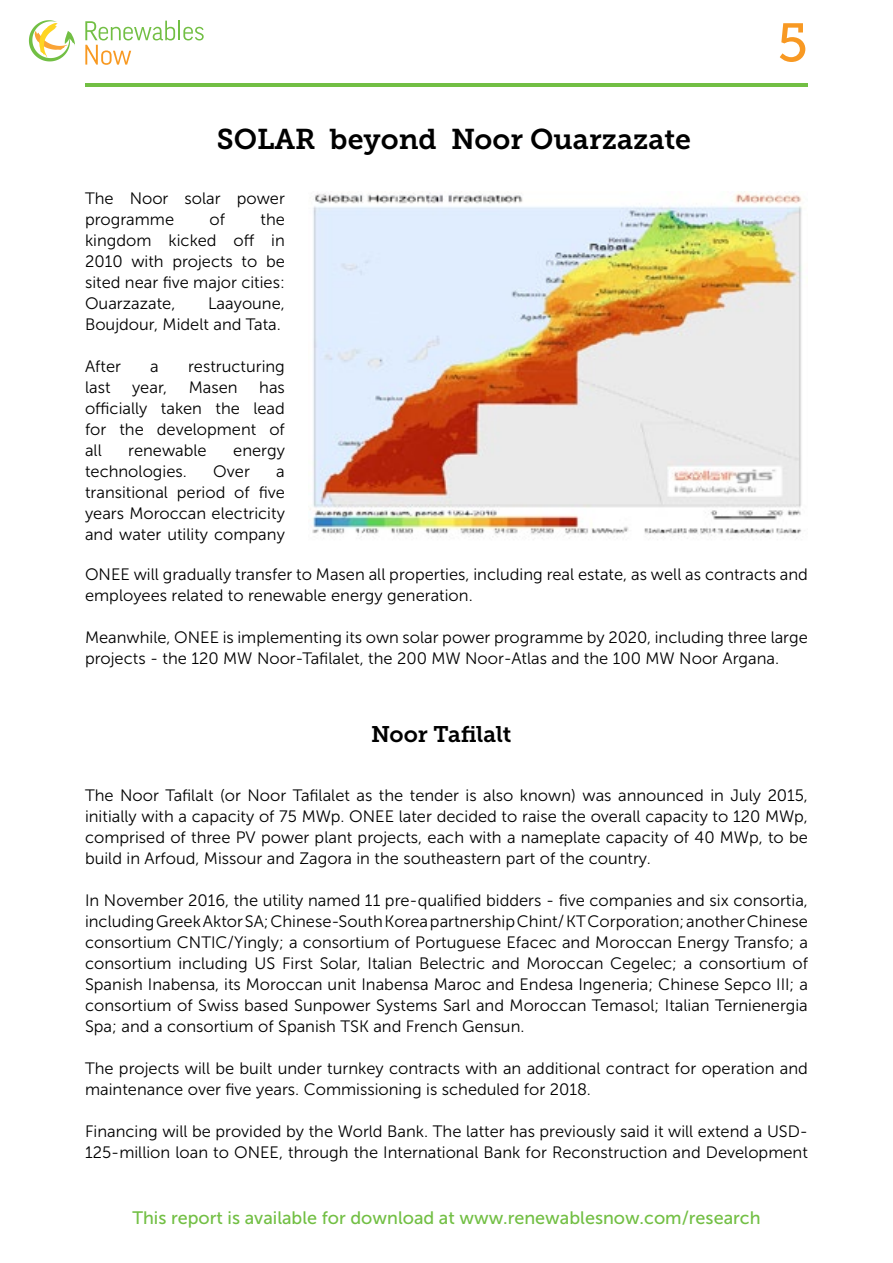
<style>
.page{position:relative;width:893px;height:1263px;background:#fff}
.page>*{position:absolute;margin:0;border:0;box-sizing:border-box;transform-origin:0 0}
.t1{font:54px "Museo Slab 500";color:#f89923}
.t2{font:28.5px "Museo Slab 700";color:#000}
.t3{font:22.5px "Museo Slab 700";color:#000}
.t4{font:18px "Museo Sans 500";color:#72bf44}
.Body{font:16.5px/21px "Museo Sans 300";color:#000}
</style>
<div class="page">
<hr style="left:85px;top:83px;width:723px;height:4px;background:#72bf44">
<svg style="left:85px;top:21px;width:119px;height:44px"></svg>
<svg style="left:29px;top:20px;width:46px;height:41px"></svg>
<img style="left:310px;top:192px;width:498px;height:347px">
<h1 class="t1" style="left:777px;top:13px;width:32px">5</h1>
<p class="t2" style="left:217px;top:123px;width:476px">SOLAR beyond Noor Ouarzazate</p>
<p class="Body" style="left:85px;top:188px;width:201px">The Noor solar power programme</p>
<p class="Body" style="left:210px;top:209px;width:17px">of</p>
<p class="Body" style="left:85px;top:209px;width:201px;text-align:justify;text-indent:175px">the kingdom kicked off in 2010 with projects to be sited near five major cities:<br>Ouarzazate,</p>
<p class="Body" style="left:85px;top:293px;width:201px;text-align:right">Laayoune,<br>Boujdour, Midelt and Tata.</p>
<p class="Body" style="left:85px;top:356px;width:37px">After</p>
<p class="Body" style="left:150px;top:356px;width:10px">a</p>
<p class="Body" style="left:188px;top:356px;width:98px">restructuring</p>
<p class="Body" style="left:85px;top:377px;width:27px">last</p>
<p class="Body" style="left:132px;top:377px;width:37px">year,</p>
<p class="Body" style="left:189px;top:377px;width:50px">Masen</p>
<p class="Body" style="left:85px;top:377px;width:201px;text-align:justify;text-indent:174px">has officially taken the lead for the development of all</p>
<p class="Body" style="left:128px;top:440px;width:80px">renewable</p>
<p class="Body" style="left:233px;top:440px;width:53px">energy</p>
<p class="Body" style="left:85px;top:461px;width:103px">technologies.</p>
<p class="Body" style="left:213px;top:461px;width:38px">Over</p>
<p class="Body" style="left:85px;top:461px;width:201px;text-align:justify;text-indent:191px">a transitional period of five years Moroccan electricity and water utility company</p>
<p class="Body" style="left:85px;top:564px;width:724px">ONEE will gradually transfer to Masen all properties, including real estate, as well as contracts and employees related to renewable energy generation.</p>
<p class="Body" style="left:85px;top:627px;width:724px">Meanwhile, ONEE is implementing its own solar power programme by 2020, including three large projects - the 120 MW Noor-Tafilalet, the 200 MW Noor-Atlas and the 100 MW Noor Argana.</p>
<p class="t3" style="left:371px;top:721px;width:142px">Noor Tafilalt</p>
<p class="Body" style="left:85px;top:785px;width:724px;text-align:justify">The Noor Tafilalt (or Noor Tafilalet as the tender is also known) was announced in July 2015, initially with a capacity of 75 MWp. ONEE later decided to raise the overall capacity to 120 MWp, comprised of three PV power plant projects, each with a nameplate capacity of 40 MWp, to be build in Arfoud, Missour and Zagora in the southeastern part of the country.</p>
<p class="Body" style="left:85px;top:890px;width:724px;text-align:justify">In November 2016, the utility named 11 pre-qualified bidders - five companies and six consortia, including Greek Aktor SA; Chinese-South Korea partnership Chint/ KT Corporation; another Chinese consortium CNTIC/Yingly; a consortium of Portuguese Efacec and Moroccan Energy Transfo; a consortium including US First Solar, Italian Belectric and Moroccan Cegelec; a consortium of Spanish Inabensa, its Moroccan unit Inabensa Maroc and Endesa Ingeneria; Chinese Sepco III; a consortium of Swiss based Sunpower Systems Sarl and Moroccan Temasol; Italian Ternienergia Spa; and a consortium of Spanish TSK and French Gensun.</p>
<p class="Body" style="left:85px;top:1058px;width:724px">The projects will be built under turnkey contracts with an additional contract for operation and maintenance over five years. Commissioning is scheduled for 2018.</p>
<p class="Body" style="left:85px;top:1121px;width:724px">Financing will be provided by the World Bank. The latter has previously said it will extend a USD-<br>125-million loan to ONEE, through the International Bank for Reconstruction and Development</p>
<p class="t4" style="left:132px;top:1208px;width:630px">This report is available for download at www.renewablesnow.com/research</p>
</div>
